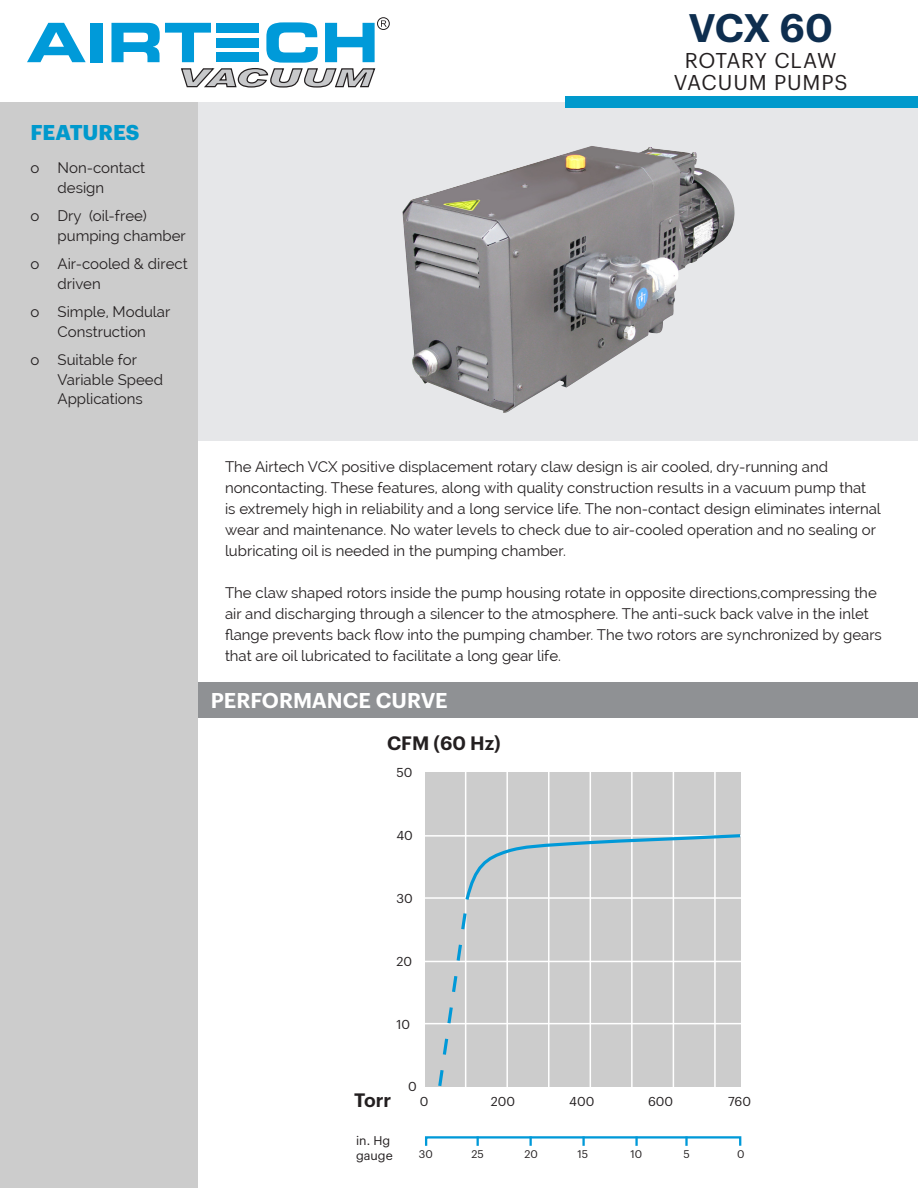
<style>
.page{position:relative;width:918px;height:1188px;background:#fff}
.page>*{position:absolute;margin:0;border:0;box-sizing:border-box;transform-origin:0 0}
.t1{font:600 39px "Graphik";color:#0e2e4f}
.t2{font:21px "Graphik";letter-spacing:.035em;color:#231f20}
.t3{font:600 21px "Graphik";letter-spacing:-.005em;color:#fff}
.t4{font:700 21px "Graphik";letter-spacing:-.005em;color:#09c}
.t5{font:600 19.05px "Graphik";color:#231f20}
.t6{font:15px/21px "Raleway";color:#231f20}
.t7{font:12.6px "Graphik";letter-spacing:-.005em;color:#231f20}
.t8{font:12.45px/14.9px "Graphik";color:#231f20}
.t9{font:10.8px "Graphik";color:#231f20}
</style>
<div class="page">
<div style="left:195px;top:682px;width:723px;height:36px;background:#8f9194"></div>
<div style="left:189px;top:63px;width:729px;height:378px;background:#e6e7e9"></div>
<div style="left:0;top:0;width:198px;height:1188px;background:#ccc"></div>
<div style="left:0;top:0;width:918px;height:102px;background:#fff"></div>
<div style="left:377px;top:17px;width:13px;height:13px;border:1px solid #231f20;border-radius:50%"></div>
<svg style="left:27px;top:20px;width:360px;height:68px"></svg>
<div style="left:566px;top:97px;width:352px;height:11px;background:#09c"></div>
<img style="left:402px;top:146px;width:333px;height:267px">
<div style="left:425px;top:1136px;width:316px;height:11px;border:2px solid #0099d8"></div>
<svg style="left:477px;top:1136px;width:2px;height:10px"></svg>
<svg style="left:529px;top:1136px;width:3px;height:10px"></svg>
<svg style="left:582px;top:1136px;width:3px;height:10px"></svg>
<svg style="left:635px;top:1136px;width:3px;height:10px"></svg>
<svg style="left:685px;top:1136px;width:3px;height:10px"></svg>
<div style="left:425px;top:772px;width:315px;height:315px;background:#ccc"></div>
<hr style="left:423px;top:835px;width:384px;height:2px;background:#fff">
<hr style="left:423px;top:897px;width:384px;height:2px;background:#fff">
<hr style="left:423px;top:961px;width:384px;height:1px;background:#fff">
<hr style="left:423px;top:1023px;width:384px;height:1px;background:#fff">
<hr style="left:465px;top:769px;width:1px;height:330px;background:#fff">
<hr style="left:506px;top:769px;width:2px;height:330px;background:#fff">
<hr style="left:548px;top:769px;width:2px;height:330px;background:#fff">
<hr style="left:590px;top:769px;width:1px;height:330px;background:#fff">
<hr style="left:631px;top:769px;width:2px;height:330px;background:#fff">
<hr style="left:673px;top:769px;width:1px;height:330px;background:#fff">
<hr style="left:714px;top:769px;width:2px;height:330px;background:#fff">
<svg style="left:436px;top:832px;width:305px;height:255px"></svg>
<p class="t4" style="left:31px;top:116px;width:111px">FEATURES</p>
<p class="t6" style="left:58px;top:158px;width:89px;line-height:19.5px">Non-contact design</p>
<p class="t6" style="left:58px;top:206px;width:130px;line-height:19.5px">Dry (oil-free) pumping chamber</p>
<p class="t6" style="left:58px;top:254px;width:132px;line-height:19.5px">Air-cooled &amp; direct driven</p>
<p class="t6" style="left:58px;top:302px;width:114px;line-height:19.5px">Simple, Modular<br>Construction</p>
<p class="t6" style="left:58px;top:350px;width:107px;line-height:19.5px">Suitable for<br>Variable Speed<br>Applications</p>
<p class="t6" style="left:31px;top:158px;width:10px">o</p>
<p class="t6" style="left:31px;top:206px;width:10px">o</p>
<p class="t6" style="left:31px;top:254px;width:10px">o</p>
<p class="t6" style="left:31px;top:302px;width:10px">o</p>
<p class="t6" style="left:31px;top:350px;width:10px">o</p>
<p class="t1" style="left:689px;top:-2px;width:146px">vcx 60</p>
<p class="t2" style="left:685px;top:44px;width:154px">ROTARY CLAW</p>
<p class="t2" style="left:674px;top:67px;width:175px">VACUUM PUMPS</p>
<p class="t6" style="left:225px;top:456px;width:657px">The Airtech VCX positive displacement rotary claw design is air cooled, dry-running and noncontacting. These features, along with quality construction results in a vacuum pump that<br>is extremely high in reliability and a long service life. The non-contact design eliminates internal wear and maintenance. No water levels to check due to air-cooled operation and no sealing or lubricating oil is needed in the pumping chamber.</p>
<p class="t6" style="left:225px;top:582px;width:658px">The claw shaped rotors inside the pump housing rotate in opposite directions,compressing the air and discharging through a silencer to the atmosphere. The anti-suck back valve in the inlet flange prevents back flow into the pumping chamber. The two rotors are synchronized by gears that are oil lubricated to facilitate a long gear life.</p>
<p class="t3" style="left:211px;top:684px;width:238px">PERFORMANCE CURVE</p>
<p class="t5" style="left:387px;top:729px;width:115px">CFM (60 Hz)</p>
<p class="t7" style="left:396px;top:763px;width:18px">50</p>
<p class="t7" style="left:396px;top:826px;width:18px">40</p>
<p class="t7" style="left:396px;top:889px;width:18px">30</p>
<p class="t7" style="left:396px;top:952px;width:17px">20</p>
<p class="t7" style="left:396px;top:1015px;width:15px">10</p>
<p class="t5" style="left:354px;top:1085px;width:39px">Torr</p>
<p class="t7" style="left:408px;top:1077px;width:10px">0</p>
<p class="t7" style="left:420px;top:1092px;width:10px">0</p>
<p class="t7" style="left:491px;top:1092px;width:26px">200</p>
<p class="t7" style="left:569px;top:1092px;width:27px">400</p>
<p class="t7" style="left:648px;top:1092px;width:27px">600</p>
<p class="t7" style="left:728px;top:1092px;width:24px">760</p>
<p class="t8" style="left:356px;top:1132px;width:38px">in. Hg gauge</p>
<p class="t9" style="left:419px;top:1146px;width:15px">30</p>
<p class="t9" style="left:472px;top:1146px;width:14px">25</p>
<p class="t9" style="left:525px;top:1146px;width:15px">20</p>
<p class="t9" style="left:578px;top:1146px;width:12px">15</p>
<p class="t9" style="left:631px;top:1146px;width:13px">10</p>
<p class="t9" style="left:683px;top:1146px;width:8px">5</p>
<p class="t9" style="left:737px;top:1146px;width:9px">0</p>
</div>
